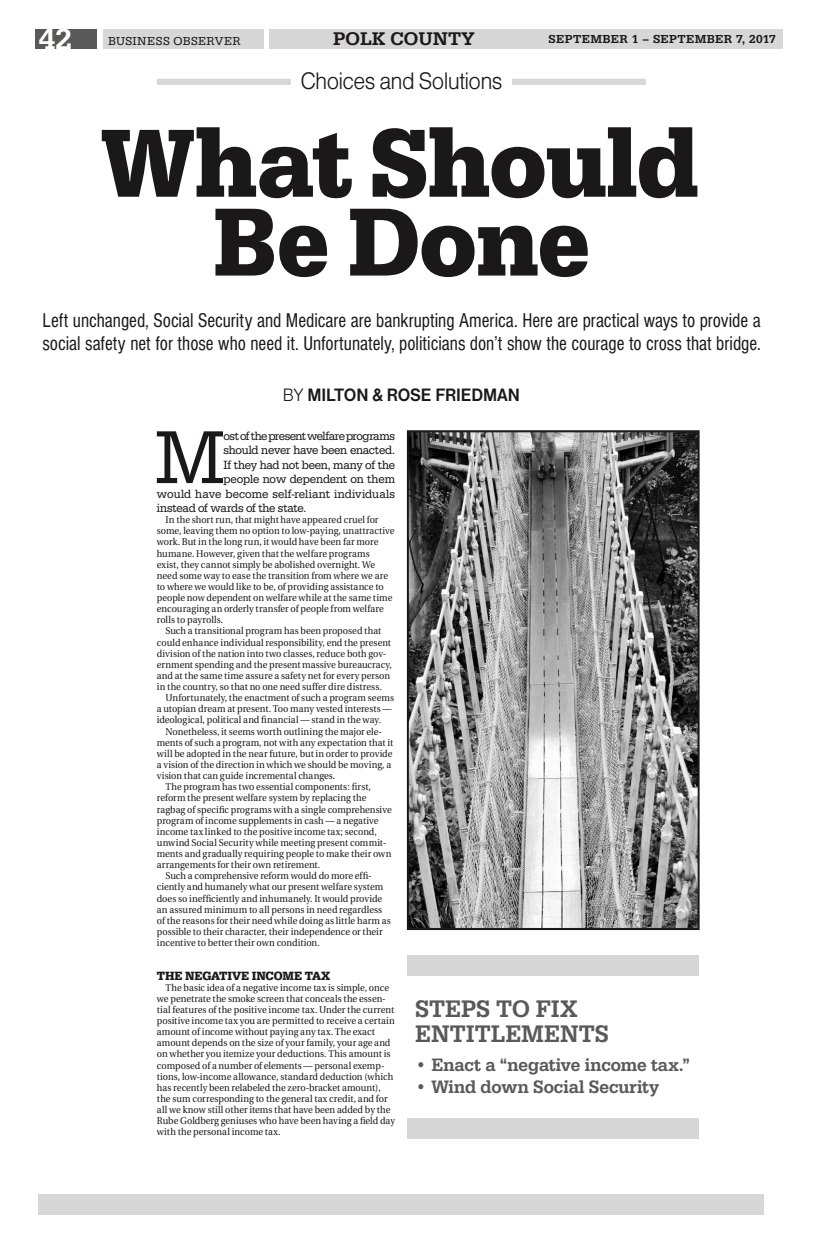
<style>
.page{position:relative;width:819px;height:1242px;background:#fff}
.page>*{position:absolute;margin:0;border:0;box-sizing:border-box;transform-origin:0 0}
.t1{font:700 100.2px/78.9px "Serifa";letter-spacing:-.01em;color:#1a1818;text-align:center;scale:.94 1}
.t2{font:77.6px "Serifa";color:#1a1818;scale:.94 1}
.t3{font:500 30px "Serifa";color:#fffefd}
.t4{font:500 24.8px/24.8px "Serifa";color:#585958;scale:.94 1}
.t5{font:300 24.8px "Nimbus San D";letter-spacing:-.03em;color:#1a1818;scale:.94 1}
.t6{font:20.7px/22.8px "Nimbus San Con D";color:#1a1818;scale:.94 1}
.t7{font:500 19px "Serifa";color:#1a1818}
.t8{font:500 18.6px "Serifa";color:#585958;scale:.94 1}
.t9{font:700 18.6px "Nimbus San D";letter-spacing:-.01em;color:#1a1818;scale:.94 1}
.t10{font:12.4px "Serifa";letter-spacing:-.015em;color:#1a1818;scale:.94 1}
.t11{font:12.4px "Serifa";letter-spacing:.005em;color:#1a1818;scale:.94 1}
.t12{font:12.4px "Serifa";letter-spacing:-.045em;color:#1a1818;scale:.94 1}
.t13{font:700 12.4px "Serifa";letter-spacing:-.01em;color:#1a1818;scale:.94 1}
.t14{font:500 12px "Serifa";letter-spacing:.03em;color:#1a1818}
.t15{font:12px "Serifa";letter-spacing:.025em;color:#1a1818}
.t16{font:9.8px/11.1px "Utopia";color:#1a1818;scale:.94 1}
.s1{font-weight:300}
</style>
<div class="page">
<div style="left:269px;top:29px;width:514px;height:20px;background:#d6d7d6"></div>
<div style="left:36px;top:29px;width:61px;height:20px;background:#585958"></div>
<div style="left:103px;top:29px;width:160px;height:20px;background:#d6d7d6"></div>
<div style="left:38px;top:1194px;width:726px;height:21px;background:#d6d7d6"></div>
<div style="left:157px;top:79px;width:134px;height:6px;background:#d6d7d6"></div>
<div style="left:512px;top:79px;width:134px;height:6px;background:#d6d7d6"></div>
<div style="left:407px;top:1118px;width:291px;height:21px;background:#d6d7d6"></div>
<div style="left:407px;top:955px;width:291px;height:20px;background:#d6d7d6"></div>
<img style="left:410px;top:433px;width:287px;height:494px">
<div style="left:407px;top:430px;width:293px;height:500px;border:2px solid #1a1818"></div>
<h3 class="t3" style="left:39px;top:22px;width:35px">42</h3>
<p class="t15" style="left:108px;top:34px;width:134px">BUSINESS OBSERVER</p>
<h3 class="t7" style="left:333px;top:28px;width:143px">POLK COUNTY</h3>
<p class="t14" style="left:549px;top:32px;width:229px">SEPTEMBER 1 – SEPTEMBER 7, 2017</p>
<h3 class="t5" style="left:300px;top:67px;width:217px">Choices and Solutions</h3>
<h1 class="t1" style="left:101px;top:124px;width:638px">What Should<br>Be Done</h1>
<h3 class="t6" style="left:42px;top:310px;width:766px">Left unchanged, Social Security and Medicare are bankrupting America. Here are practical ways to provide a social safety net for those who need it. Unfortunately, politicians don’t show the courage to cross that bridge.</h3>
<h3 class="t9" style="left:283px;top:384px;width:254px"><span class="s1">BY</span> MILTON &amp; ROSE FRIEDMAN</h3>
<h2 class="t2" style="left:155px;top:414px;width:76px">M</h2>
<p class="t12" style="left:223px;top:429px;width:184px">ost of the present welfare programs</p>
<p class="t10" style="left:223px;top:443px;width:184px">should never have been enacted.</p>
<p class="t10" style="left:223px;top:458px;width:184px">If they had not been, many of the</p>
<p class="t10" style="left:223px;top:472px;width:184px">people now dependent on them</p>
<p class="t11" style="left:157px;top:487px;width:255px">would have become self-reliant individuals</p>
<p class="t10" style="left:157px;top:501px;width:161px">instead of wards of the state.</p>
<p class="t16" style="left:157px;top:514px;width:254px;text-indent:9px">In the short run, that might have appeared cruel for some, leaving them no option to low-paying, unattractive work. But in the long run, it would have been far more humane. However, given that the welfare programs<br>exist, they cannot simply be abolished overnight. We need some way to ease the transition from where we are to where we would like to be, of providing assistance to people now dependent on welfare while at the same time encouraging an orderly transfer of people from welfare rolls to payrolls.</p>
<p class="t16" style="left:157px;top:626px;width:252px;text-indent:9px">Such a transitional program has been proposed that could enhance individual responsibility, end the present division of the nation into two classes, reduce both gov&shy;ernment spending and the present massive bureaucracy, and at the same time assure a safety net for every person in the country, so that no one need suffer dire distress.</p>
<p class="t16" style="left:157px;top:693px;width:254px;text-indent:9px">Unfortunately, the enactment of such a program seems a utopian dream at present. Too many vested interests — ideological, political and financial — stand in the way.</p>
<p class="t16" style="left:166px;top:726px;width:232px">Nonetheless, it seems worth outlining the major ele-</p>
<p class="t16" style="left:157px;top:737px;width:253px">ments of such a program, not with any expectation that it</p>
<p class="t16" style="left:157px;top:748px;width:252px">will be adopted in the near future, but in order to provide</p>
<p class="t16" style="left:157px;top:759px;width:251px">a vision of the direction in which we should be moving, a</p>
<p class="t16" style="left:157px;top:770px;width:191px">vision that can guide incremental changes.</p>
<p class="t16" style="left:166px;top:782px;width:220px">The program has two essential components: first,</p>
<p class="t16" style="left:157px;top:793px;width:224px">reform the present welfare system by replacing the</p>
<p class="t16" style="left:157px;top:804px;width:251px">ragbag of specific programs with a single comprehensive</p>
<p class="t16" style="left:157px;top:815px;width:237px">program of income supplements in cash — a negative</p>
<p class="t16" style="left:157px;top:826px;width:236px">income tax linked to the positive income tax; second,</p>
<p class="t16" style="left:157px;top:837px;width:246px">unwind Social Security while meeting present commit-</p>
<p class="t16" style="left:157px;top:848px;width:251px">ments and gradually requiring people to make their own</p>
<p class="t16" style="left:157px;top:859px;width:175px">arrangements for their own retirement.</p>
<p class="t16" style="left:166px;top:871px;width:221px">Such a comprehensive reform would do more effi-</p>
<p class="t16" style="left:157px;top:882px;width:242px">ciently and humanely what our present welfare system</p>
<p class="t16" style="left:157px;top:893px;width:241px">does so inefficiently and inhumanely. It would provide</p>
<p class="t16" style="left:157px;top:904px;width:241px">an assured minimum to all persons in need regardless</p>
<p class="t16" style="left:157px;top:915px;width:251px">of the reasons for their need while doing as little harm as</p>
<p class="t16" style="left:157px;top:926px;width:242px">possible to their character, their independence or their</p>
<p class="t16" style="left:157px;top:937px;width:175px">incentive to better their own condition.</p>
<p class="t13" style="left:157px;top:968px;width:186px">THE NEGATIVE INCOME TAX</p>
<p class="t16" style="left:157px;top:982px;width:255px;text-indent:9px">The basic idea of a negative income tax is simple, once we penetrate the smoke screen that conceals the essen&shy;tial features of the positive income tax. Under the current positive income tax you are permitted to receive a certain amount of income without paying any tax. The exact amount depends on the size of your family, your age and on whether you itemize your deductions. This amount is composed of a number of elements — personal exemp&shy;tions, low-income allowance, standard deduction (which has recently been relabeled the zero-bracket amount), the sum corresponding to the general tax credit, and for all we know still other items that have been added by the Rube Goldberg geniuses who have been having a field day with the personal income tax.</p>
<h3 class="t4" style="left:415px;top:997px;width:207px">STEPS TO FIX<br>ENTITLEMENTS</h3>
<h3 class="t8" style="left:415px;top:1054px;width:294px">• Enact a “negative income tax.”</h3>
<h3 class="t8" style="left:415px;top:1076px;width:261px">• Wind down Social Security</h3>
</div>
